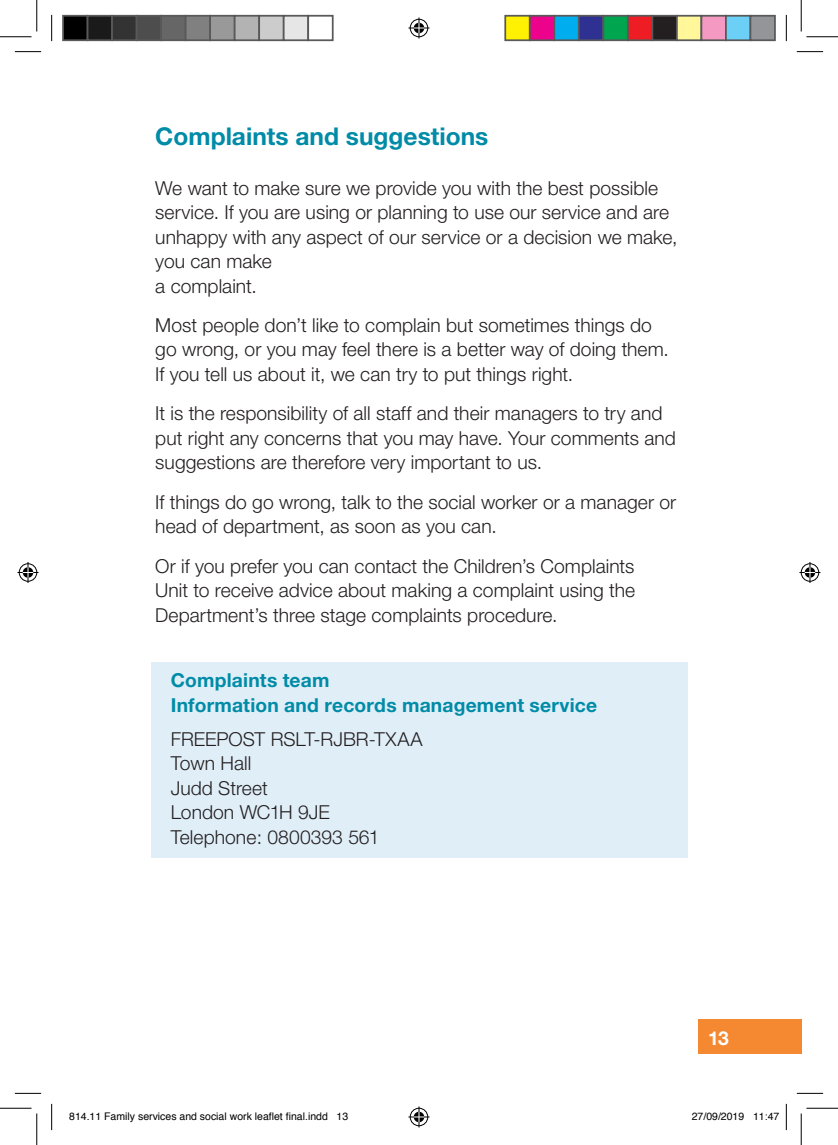
<style>
.page{position:relative;width:838px;height:1145px;background:#fff}
.page>*{position:absolute;margin:0;border:0;box-sizing:border-box;transform-origin:0 0}
.B_heading{font:700 24.5px "Helvetica Neue";color:#008ba7}
.Body_Copy_Style_1{font:300 19.25px/24.5px "Helvetica Neue";color:#231f20}
.Body_Copy_Style_1-2{font:700 19.25px/24.5px "Helvetica Neue";letter-spacing:.01em;color:#008ba7}
.t1{font:700 19.25px "Helvetica Neue";color:#fff}
.t2{font:10.5px "Helvetica";color:#000}
</style>
<div class="page">
<div style="left:698px;top:1019px;width:103px;height:35px;background:#f58932"></div>
<div style="left:151px;top:662px;width:536px;height:196px;background:#e0eef8"></div>
<svg style="left:15px;top:51px;width:26px;height:1px"></svg>
<svg style="left:796px;top:51px;width:27px;height:1px"></svg>
<svg style="left:15px;top:1093px;width:26px;height:1px"></svg>
<svg style="left:796px;top:1093px;width:27px;height:1px"></svg>
<svg style="left:51px;top:15px;width:1px;height:26px"></svg>
<svg style="left:51px;top:1104px;width:1px;height:26px"></svg>
<svg style="left:786px;top:15px;width:1px;height:26px"></svg>
<svg style="left:786px;top:1104px;width:1px;height:26px"></svg>
<hr style="left:0;top:36px;width:32px;height:1px;background:#000">
<hr style="left:806px;top:36px;width:31px;height:1px;background:#000">
<hr style="left:0;top:1108px;width:32px;height:1px;background:#000">
<hr style="left:806px;top:1108px;width:31px;height:1px;background:#000">
<hr style="left:36px;top:0;width:1px;height:31px;background:#000">
<hr style="left:36px;top:1113px;width:1px;height:32px;background:#000">
<hr style="left:800px;top:0;width:1px;height:31px;background:#000">
<hr style="left:800px;top:1113px;width:1px;height:32px;background:#000">
<svg style="left:408px;top:18px;width:21px;height:21px"></svg>
<svg style="left:408px;top:1106px;width:21px;height:21px"></svg>
<svg style="left:18px;top:562px;width:21px;height:21px"></svg>
<svg style="left:799px;top:562px;width:21px;height:21px"></svg>
<div style="left:63px;top:16px;width:25px;height:24px;background:#000"></div>
<div style="left:62px;top:15px;width:26px;height:26px;border:2px solid #595959"></div>
<div style="left:88px;top:16px;width:24px;height:24px;background:#1a1a1a"></div>
<div style="left:87px;top:15px;width:26px;height:26px;border:2px solid #595959"></div>
<div style="left:112px;top:16px;width:25px;height:24px;background:#333"></div>
<div style="left:111px;top:15px;width:26px;height:26px;border:2px solid #595959"></div>
<div style="left:137px;top:16px;width:24px;height:24px;background:#4d4d4d"></div>
<div style="left:136px;top:15px;width:26px;height:26px;border:2px solid #595959"></div>
<div style="left:161px;top:16px;width:25px;height:24px;background:#666"></div>
<div style="left:160px;top:15px;width:26px;height:26px;border:2px solid #595959"></div>
<div style="left:186px;top:16px;width:24px;height:24px;background:#808080"></div>
<div style="left:185px;top:15px;width:26px;height:26px;border:2px solid #595959"></div>
<div style="left:210px;top:16px;width:25px;height:24px;background:#999"></div>
<div style="left:209px;top:15px;width:26px;height:26px;border:2px solid #595959"></div>
<div style="left:235px;top:16px;width:24px;height:24px;background:#b3b3b3"></div>
<div style="left:234px;top:15px;width:26px;height:26px;border:2px solid #595959"></div>
<div style="left:259px;top:16px;width:25px;height:24px;background:#ccc"></div>
<div style="left:258px;top:15px;width:26px;height:26px;border:2px solid #595959"></div>
<div style="left:284px;top:16px;width:24px;height:24px;background:#e6e6e6"></div>
<div style="left:283px;top:15px;width:26px;height:26px;border:2px solid #595959"></div>
<div style="left:307px;top:15px;width:26px;height:26px;border:2px solid #595959"></div>
<div style="left:505px;top:16px;width:24px;height:24px;background:#fff101"></div>
<div style="left:504px;top:15px;width:26px;height:26px;border:2px solid #595959"></div>
<div style="left:529px;top:16px;width:25px;height:24px;background:#ed028c"></div>
<div style="left:529px;top:15px;width:26px;height:26px;border:2px solid #595959"></div>
<div style="left:554px;top:16px;width:24px;height:24px;background:#00aeef"></div>
<div style="left:553px;top:15px;width:26px;height:26px;border:2px solid #595959"></div>
<div style="left:578px;top:16px;width:25px;height:24px;background:#2e3092"></div>
<div style="left:578px;top:15px;width:26px;height:26px;border:2px solid #595959"></div>
<div style="left:603px;top:16px;width:24px;height:24px;background:#00a54f"></div>
<div style="left:602px;top:15px;width:26px;height:26px;border:2px solid #595959"></div>
<div style="left:627px;top:16px;width:25px;height:24px;background:#ee1d23"></div>
<div style="left:627px;top:15px;width:26px;height:26px;border:2px solid #595959"></div>
<div style="left:652px;top:16px;width:24px;height:24px;background:#231f20"></div>
<div style="left:651px;top:15px;width:26px;height:26px;border:2px solid #595959"></div>
<div style="left:676px;top:16px;width:25px;height:24px;background:#fff79a"></div>
<div style="left:676px;top:15px;width:26px;height:26px;border:2px solid #595959"></div>
<div style="left:701px;top:16px;width:24px;height:24px;background:#f499c2"></div>
<div style="left:700px;top:15px;width:26px;height:26px;border:2px solid #595959"></div>
<div style="left:725px;top:16px;width:25px;height:24px;background:#6bcff6"></div>
<div style="left:725px;top:15px;width:26px;height:26px;border:2px solid #595959"></div>
<div style="left:750px;top:16px;width:24px;height:24px;background:#939598"></div>
<div style="left:749px;top:15px;width:26px;height:26px;border:2px solid #595959"></div>
<p class="B_heading" style="left:155px;top:121px;width:334px">Complaints and suggestions</p>
<p class="Body_Copy_Style_1" style="left:155px;top:175px;width:523px">We want to make sure we provide you with the best possible service. If you are using or planning to use our service and are unhappy with any aspect of our service or a decision we make, you can make<br>a complaint.</p>
<p class="Body_Copy_Style_1" style="left:155px;top:312px;width:515px">Most people don’t like to complain but sometimes things do go wrong, or you may feel there is a better way of doing them.<br>If you tell us about it, we can try to put things right.</p>
<p class="Body_Copy_Style_1" style="left:155px;top:401px;width:522px">It is the responsibility of all staff and their managers to try and put right any concerns that you may have. Your comments and suggestions are therefore very important to us.</p>
<p class="Body_Copy_Style_1" style="left:155px;top:489px;width:522px">If things do go wrong, talk to the social worker or a manager or head of department, as soon as you can.</p>
<p class="Body_Copy_Style_1" style="left:155px;top:553px;width:481px;text-align:justify">Or if you prefer you can contact the Children’s Complaints Unit to receive advice about making a complaint using the Department’s three stage complaints procedure.</p>
<p class="Body_Copy_Style_1-2" style="left:171px;top:668px;width:428px">Complaints team<br>Information and records management service</p>
<p class="Body_Copy_Style_1" style="left:171px;top:726px;width:253px">FREEPOST RSLT-RJBR-TXAA</p>
<p class="Body_Copy_Style_1" style="left:171px;top:751px;width:82px">Town Hall</p>
<p class="Body_Copy_Style_1" style="left:171px;top:775px;width:98px">Judd Street</p>
<p class="Body_Copy_Style_1" style="left:171px;top:800px;width:161px">London WC1H 9JE</p>
<p class="Body_Copy_Style_1" style="left:171px;top:824px;width:210px">Telephone: 0800393 561</p>
<p class="t1" style="left:708px;top:1026px;width:22px">13</p>
<p class="t2" style="left:69px;top:1108px;width:280px">814.11 Family services and social work leaflet final.indd 13</p>
<p class="t2" style="left:691px;top:1108px;width:89px">27/09/2019 11:47</p>
</div>
